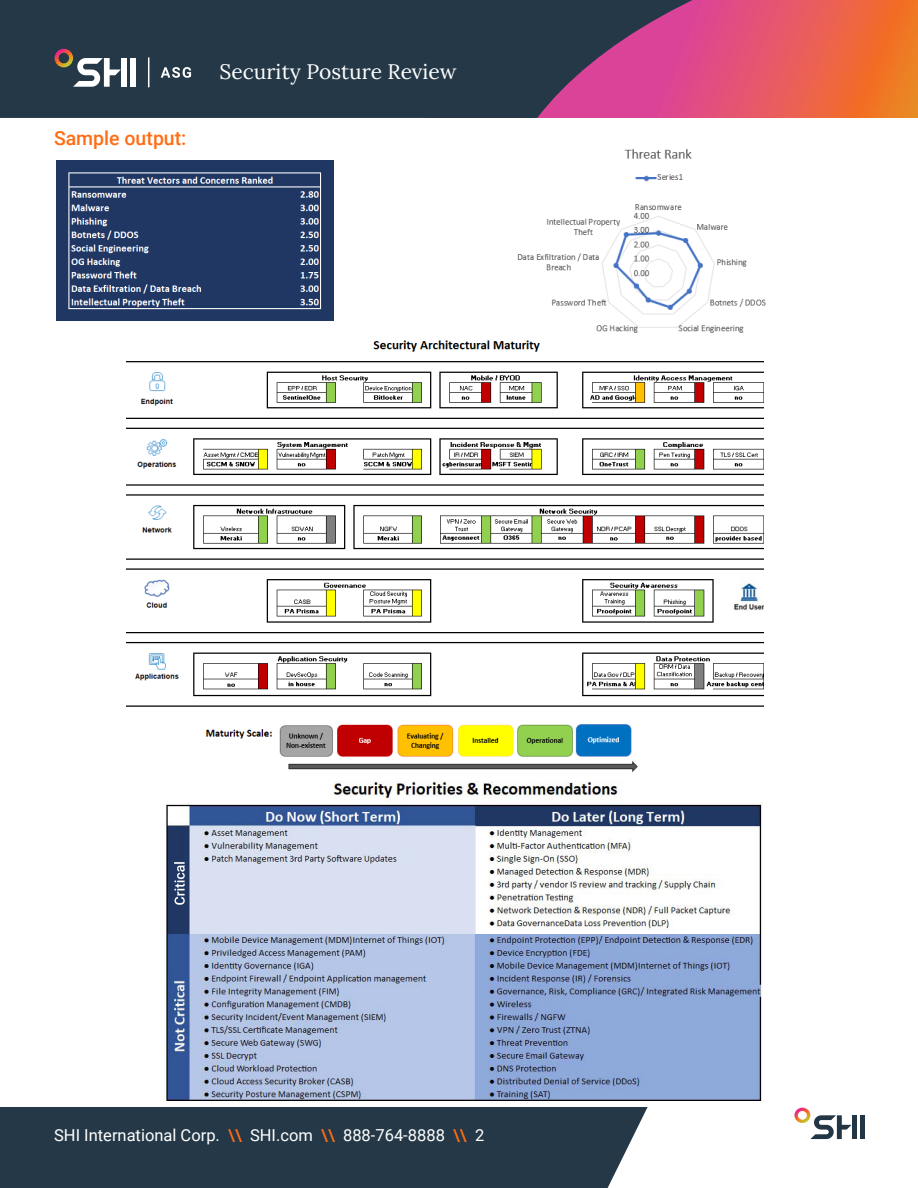
<style>
.page{position:relative;width:918px;height:1188px;background:#fff}
.page>*{position:absolute;margin:0;border:0;box-sizing:border-box;transform-origin:0 0}
.t1{font:21px "Lora";color:#fff}
.t2{font:500 19.5px "Roboto";color:#ff6d15}
.t3{font:16.5px "Roboto";color:#fff}
.s1{font-weight:500;color:#ff6d15}
</style>
<div class="page">
<div style="left:0;top:1107px;width:648px;height:81px;background:#243847"></div>
<svg style="left:845px;top:0;width:73px;height:118px;background:#ef712a"></svg>
<svg style="left:0;top:0;width:845px;height:118px;background:#5c3f56"></svg>
<div style="left:860px;top:1115px;width:5px;height:24px;background:#223646"></div>
<svg style="left:794px;top:1108px;width:58px;height:31px"></svg>
<div style="left:852px;top:1115px;width:5px;height:24px;background:#223646"></div>
<div style="left:131px;top:58px;width:5px;height:29px;background:#fff"></div>
<svg style="left:55px;top:49px;width:66px;height:38px"></svg>
<div style="left:121px;top:58px;width:6px;height:29px;background:#fff"></div>
<hr style="left:148px;top:57px;width:1px;height:30px;background:#fff">
<svg style="left:161px;top:67px;width:30px;height:11px"></svg>
<img style="left:56px;top:161px;width:277px;height:160px">
<img style="left:517px;top:149px;width:249px;height:184px">
<img style="left:126px;top:340px;width:638px;height:433px">
<img style="left:166px;top:782px;width:596px;height:152px">
<div style="left:170px;top:873px;width:17px;height:61px;background:#203763"></div>
<svg style="left:174px;top:862px;width:11px;height:43px"></svg>
<img style="left:166px;top:934px;width:596px;height:167px">
<p class="t2" style="left:54px;top:125px;width:134px">Sample output:</p>
<p class="t1" style="left:220px;top:55px;width:238px">Security Posture Review</p>
<p class="t3" style="left:54px;top:1123px;width:432px">SHI International Corp. <span class="s1">\\</span> SHI.com <span class="s1">\\</span> 888-764-8888 <span class="s1">\\</span> 2</p>
</div>
